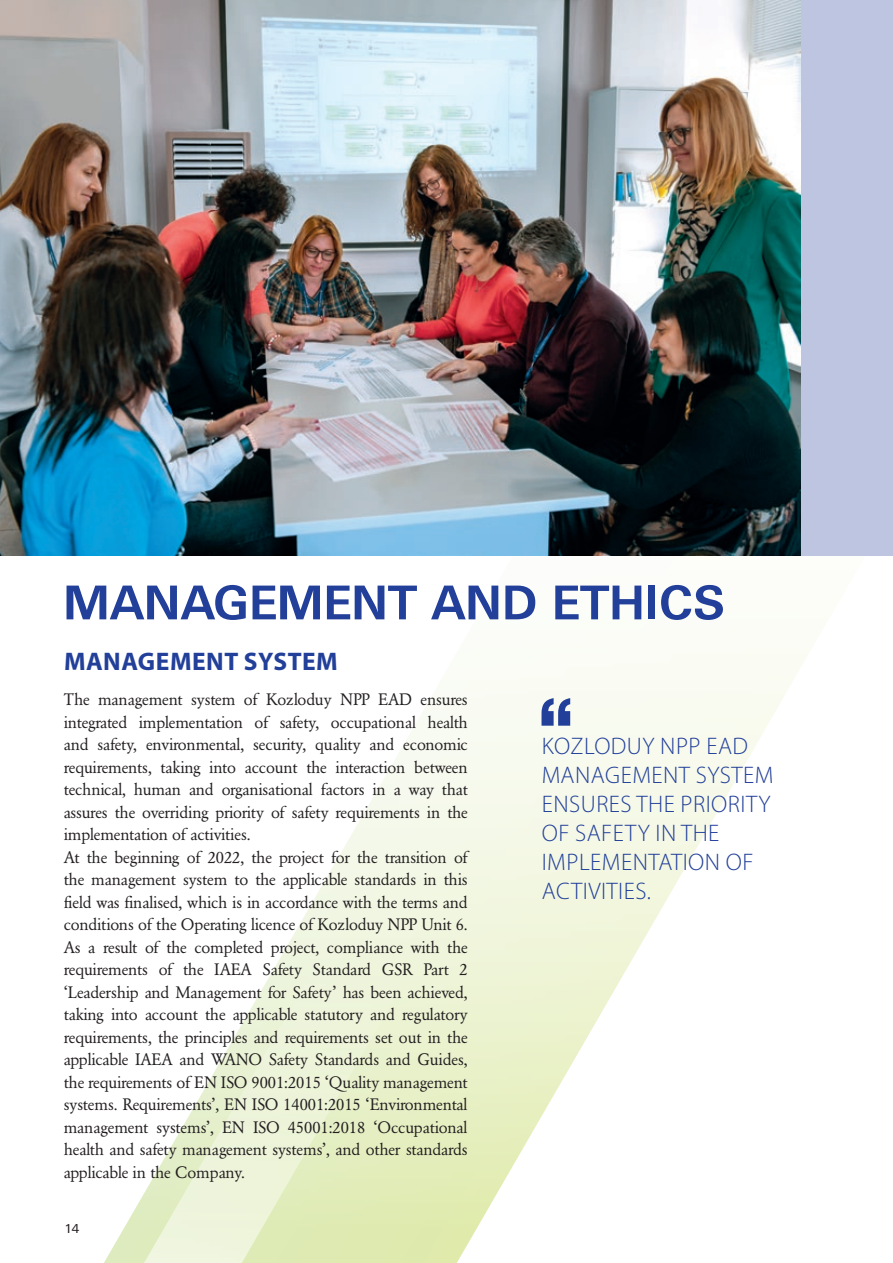
<style>
.page{position:relative;width:893px;height:1263px;background:#fff}
.page>*{position:absolute;margin:0;border:0;box-sizing:border-box;transform-origin:0 0}
.Заглавие{font:700 51px "Universum Bg";color:#223f99}
.t1{font:700 25.5px "Myriad Pro";letter-spacing:.02em;color:#223f99}
.t2{font:300 24px/28.8px "Myriad Pro";letter-spacing:.02em;color:#223f99}
.t3{font:18px/22.5px "HS Garamond Bg";letter-spacing:-.015em;color:#231f20;text-align:justify}
.t4{font:13.5px "Universum Bg";color:#231f20}
</style>
<div class="page">
<div style="left:783px;top:0;width:110px;height:556px;background:#bdc5e0"></div>
<svg style="left:104px;top:649px;width:707px;height:614px"></svg>
<svg style="left:137px;top:649px;width:513px;height:614px"></svg>
<img style="left:0;top:0;width:800px;height:556px">
<svg style="left:541px;top:698px;width:29px;height:28px"></svg>
<p class="Заглавие" style="left:64px;top:576px;width:663px">MANAGEMENT AND ETHICS</p>
<p class="t1" style="left:64px;top:645px;width:275px">MANAGEMENT SYSTEM</p>
<p class="t3" style="left:64px;top:690px;width:405px">The management system of Kozloduy NPP EAD ensures integrated implementation of safety, occupational health and safety, environmental, security, quality and economic requirements, taking into account the interaction between technical, human and organisational factors in a way that assures the overriding priority of safety requirements in the implementation of activities.</p>
<p class="t3" style="left:64px;top:847px;width:405px">At the beginning of 2022, the project for the transition of the management system to the applicable standards in this field was finalised, which is in accordance with the terms and conditions of the Operating licence of Kozloduy NPP Unit 6.</p>
<p class="t3" style="left:64px;top:937px;width:405px">As a result of the completed project, compliance with the requirements of the IAEA Safety Standard GSR Part 2 ‘Leadership and Management for Safety’ has been achieved, taking into account the applicable statutory and regulatory requirements, the principles and requirements set out in the applicable IAEA and WANO Safety Standards and Guides, the requirements of EN ISO 9001:2015 ‘Quality management systems. Requirements’, EN ISO 14001:2015 ‘Environmental management systems’, EN ISO 45001:2018 ‘Occupational health and safety management systems’, and other standards applicable in the Company.</p>
<p class="t2" style="left:542px;top:732px;width:233px">KOZLODUY NPP EAD<br>MANAGEMENT SYSTEM<br>ENSURES THE PRIORITY<br>OF SAFETY IN THE<br>IMPLEMENTATION OF<br>ACTIVITIES.</p>
<p class="t4" style="left:64px;top:1223px;width:17px">14</p>
</div>
